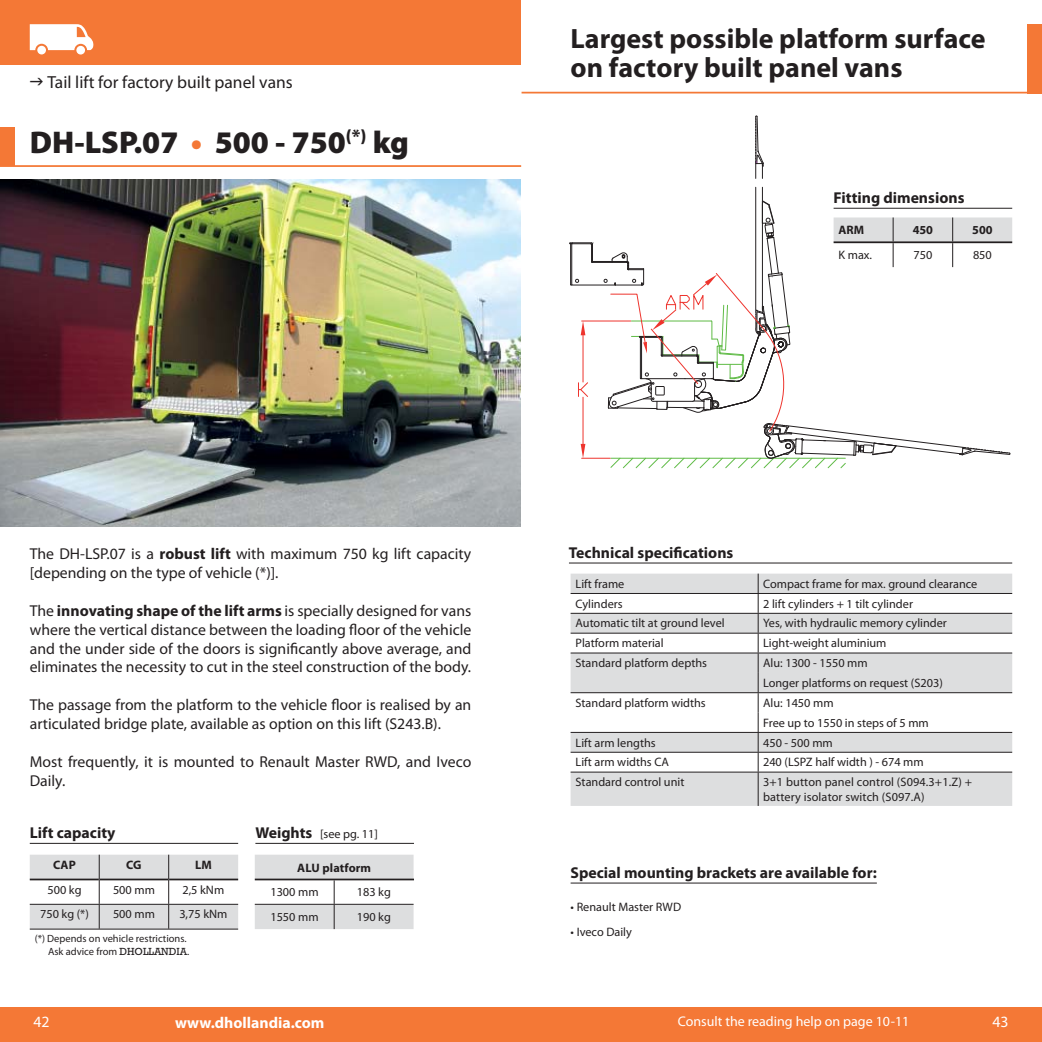
<style>
.page{position:relative;width:1042px;height:1042px;background:#fff}
.page>*{position:absolute;margin:0;border:0;box-sizing:border-box;transform-origin:0 0}
.t1{font:900 31.5px "Myriad Pro";color:#231f20}
.t2{font:700 28px/29.8px "Myriad Pro";color:#231f20}
.t3{font:17.5px "Myriad Pro";color:#231f20}
.t4{font:15.75px/18.9px "Myriad Pro";color:#231f20}
.t5{font:700 15.75px "Myriad Pro";color:#231f20}
.t6{font:700 15.75px "Myriad Pro";color:#fff}
.t7{font:15.75px "Myriad Pro";color:#fff}
.t8{font:14px "Myriad Pro";color:#fff}
.t9{font:12.25px/19.8px "Myriad Pro";color:#231f20}
.t10{font:700 12.25px "Myriad Pro";color:#231f20}
.t11{font:12.25px "Myriad";color:#231f20}
.t12{font:10.5px/12.6px "Myriad Pro";color:#231f20;text-align:right}
.s1{color:#f47836}
.s2{font-weight:700}
.s3{font-family:"Rockwell Std"}
.s4{font-weight:700;font-size:15.75px}
</style>
<div class="page">
<div style="left:0;top:1007px;width:1042px;height:35px;background:#f47836"></div>
<img style="left:0;top:180px;width:521px;height:346px">
<hr style="left:755px;top:187px;width:1px;height:123px;background:#231f20">
<hr style="left:762px;top:187px;width:1px;height:123px;background:#231f20">
<svg style="left:755px;top:115px;width:9px;height:64px"></svg>
<div style="left:0;top:0;width:521px;height:64px;background:#f47836"></div>
<hr style="left:569px;top:562px;width:443px;height:1px;background:#231f20">
<hr style="left:570px;top:882px;width:307px;height:1px;background:#231f20">
<hr style="left:0;top:165px;width:521px;height:2px;background:#f47836">
<hr style="left:521px;top:92px;width:521px;height:1px;background:#f47836">
<div style="left:37px;top:46px;width:9px;height:8px;background:#fff;border-radius:50%"></div>
<div style="left:76px;top:46px;width:9px;height:9px;background:#fff;border-radius:50%"></div>
<svg style="left:30px;top:24px;width:63px;height:26px"></svg>
<hr style="left:255px;top:843px;width:159px;height:1px;background:#231f20">
<svg style="left:255px;top:854px;width:158px;height:75px"></svg>
<hr style="left:255px;top:878px;width:159px;height:2px;background:#231f20">
<hr style="left:255px;top:904px;width:158px;height:1px;background:#231f20">
<hr style="left:30px;top:843px;width:208px;height:1px;background:#231f20">
<svg style="left:30px;top:854px;width:208px;height:74px"></svg>
<hr style="left:30px;top:904px;width:208px;height:1px;background:#231f20">
<hr style="left:30px;top:928px;width:208px;height:1px;background:#231f20">
<svg style="left:569px;top:200px;width:443px;height:269px"></svg>
<hr style="left:833px;top:241px;width:179px;height:2px;background:#231f20">
<svg style="left:570px;top:573px;width:442px;height:233px"></svg>
<hr style="left:570px;top:771px;width:442px;height:1px;background:#231f20">
<hr style="left:758px;top:772px;width:1px;height:34px;background:#231f20">
<div style="left:0;top:127px;width:15px;height:39px;background:#f47836"></div>
<div style="left:1027px;top:24px;width:15px;height:69px;background:#f47836"></div>
<h3 class="t3" style="left:47px;top:75px;width:247px">Tail lift for factory built panel vans</h3>
<h1 class="t1" style="left:30px;top:130px;width:381px">DH-LSP.07 <span class="s1">•</span> 500 - 750<sup>(*)</sup> kg</h1>
<h2 class="t2" style="left:570px;top:25px;width:417px">Largest possible platform surface on factory built panel vans</h2>
<p class="t5" style="left:833px;top:192px;width:132px">Fitting dimensions</p>
<p class="t10" style="left:838px;top:226px;width:27px">ARM</p>
<p class="t10" style="left:912px;top:226px;width:22px">450</p>
<p class="t10" style="left:972px;top:226px;width:22px">500</p>
<p class="t9" style="left:838px;top:246px;width:35px">K max.</p>
<p class="t9" style="left:913px;top:246px;width:20px">750</p>
<p class="t9" style="left:973px;top:246px;width:20px">850</p>
<p class="t4" style="left:30px;top:545px;width:443px">The DH-LSP.07 is a <span class="s2">robust lift</span> with maximum 750 kg lift capacity [depending on the type of vehicle (*)].</p>
<p class="t4" style="left:30px;top:602px;width:443px;text-align:justify">The <span class="s2">innovating shape of the lift arms</span> is specially designed for vans where the vertical distance between the loading floor of the vehicle and the under side of the doors is significantly above average, and eliminates the necessity to cut in the steel construction of the body.</p>
<p class="t4" style="left:30px;top:696px;width:443px">The passage from the platform to the vehicle floor is realised by an articulated bridge plate, available as option on this lift (S243.B).</p>
<p class="t4" style="left:30px;top:753px;width:443px">Most frequently, it is mounted to Renault Master RWD, and Iveco<br>Daily.</p>
<p class="t5" style="left:30px;top:826px;width:87px">Lift capacity</p>
<p class="t10" style="left:53px;top:860px;width:24px">CAP</p>
<p class="t10" style="left:126px;top:860px;width:17px">CG</p>
<p class="t10" style="left:195px;top:860px;width:18px">LM</p>
<p class="t9" style="left:47px;top:880px;width:36px">500 kg</p>
<p class="t9" style="left:113px;top:880px;width:43px">500 mm</p>
<p class="t9" style="left:182px;top:880px;width:43px">2,5 kNm</p>
<p class="t9" style="left:40px;top:905px;width:50px">750 kg (*)</p>
<p class="t9" style="left:113px;top:905px;width:43px">500 mm</p>
<p class="t9" style="left:179px;top:905px;width:50px">3,75 kNm</p>
<p class="t12" style="left:35px;top:933px;width:156px">(*) Depends on vehicle restrictions.<br>Ask advice from <span class="s3">DHOLLANDIA</span>.</p>
<p class="t9" style="left:255px;top:825px;width:124px"><span class="s4">Weights</span> [see pg. 11]</p>
<p class="t10" style="left:297px;top:863px;width:75px">ALU platform</p>
<p class="t9" style="left:270px;top:883px;width:50px">1300 mm</p>
<p class="t9" style="left:357px;top:883px;width:36px">183 kg</p>
<p class="t9" style="left:270px;top:908px;width:50px">1550 mm</p>
<p class="t9" style="left:357px;top:908px;width:36px">190 kg</p>
<p class="t5" style="left:569px;top:546px;width:166px">Technical specifications</p>
<p class="t9" style="left:575px;top:574px;width:50px">Lift frame</p>
<p class="t9" style="left:763px;top:574px;width:216px">Compact frame for max. ground clearance</p>
<p class="t9" style="left:575px;top:594px;width:49px">Cylinders</p>
<p class="t9" style="left:763px;top:594px;width:151px">2 lift cylinders + 1 tilt cylinder</p>
<p class="t9" style="left:575px;top:614px;width:151px">Automatic tilt at ground level</p>
<p class="t9" style="left:763px;top:614px;width:185px">Yes, with hydraulic memory cylinder</p>
<p class="t9" style="left:575px;top:634px;width:90px">Platform material</p>
<p class="t9" style="left:763px;top:634px;width:125px">Light-weight aluminium</p>
<p class="t9" style="left:575px;top:654px;width:133px">Standard platform depths</p>
<p class="t9" style="left:763px;top:654px;width:181px">Alu: 1300 - 1550 mm<br>Longer platforms on request (S203)</p>
<p class="t9" style="left:575px;top:693px;width:132px">Standard platform widths</p>
<p class="t9" style="left:763px;top:693px;width:167px">Alu: 1450 mm<br>Free up to 1550 in steps of 5 mm</p>
<p class="t9" style="left:575px;top:733px;width:82px">Lift arm lengths</p>
<p class="t9" style="left:763px;top:733px;width:71px">450 - 500 mm</p>
<p class="t9" style="left:575px;top:753px;width:95px">Lift arm widths CA</p>
<p class="t9" style="left:763px;top:753px;width:162px">240 (LSPZ half width ) - 674 mm</p>
<p class="t11" style="left:575px;top:777px;width:110px">Standard control unit</p>
<p class="t9" style="left:763px;top:775px;width:210px;line-height:14.7px">3+1 button panel control (S094.3+1.Z) + battery isolator switch (S097.A)</p>
<p class="t5" style="left:570px;top:866px;width:308px">Special mounting brackets are available for:</p>
<p class="t9" style="left:570px;top:898px;width:112px">• Renault Master RWD</p>
<p class="t9" style="left:570px;top:922px;width:63px">• Iveco Daily</p>
<p class="t7" style="left:33px;top:1015px;width:18px">42</p>
<p class="t6" style="left:175px;top:1016px;width:151px">www.dhollandia.com</p>
<p class="t8" style="left:678px;top:1016px;width:233px">Consult the reading help on page 10-11</p>
<p class="t7" style="left:992px;top:1015px;width:18px">43</p>
</div>
